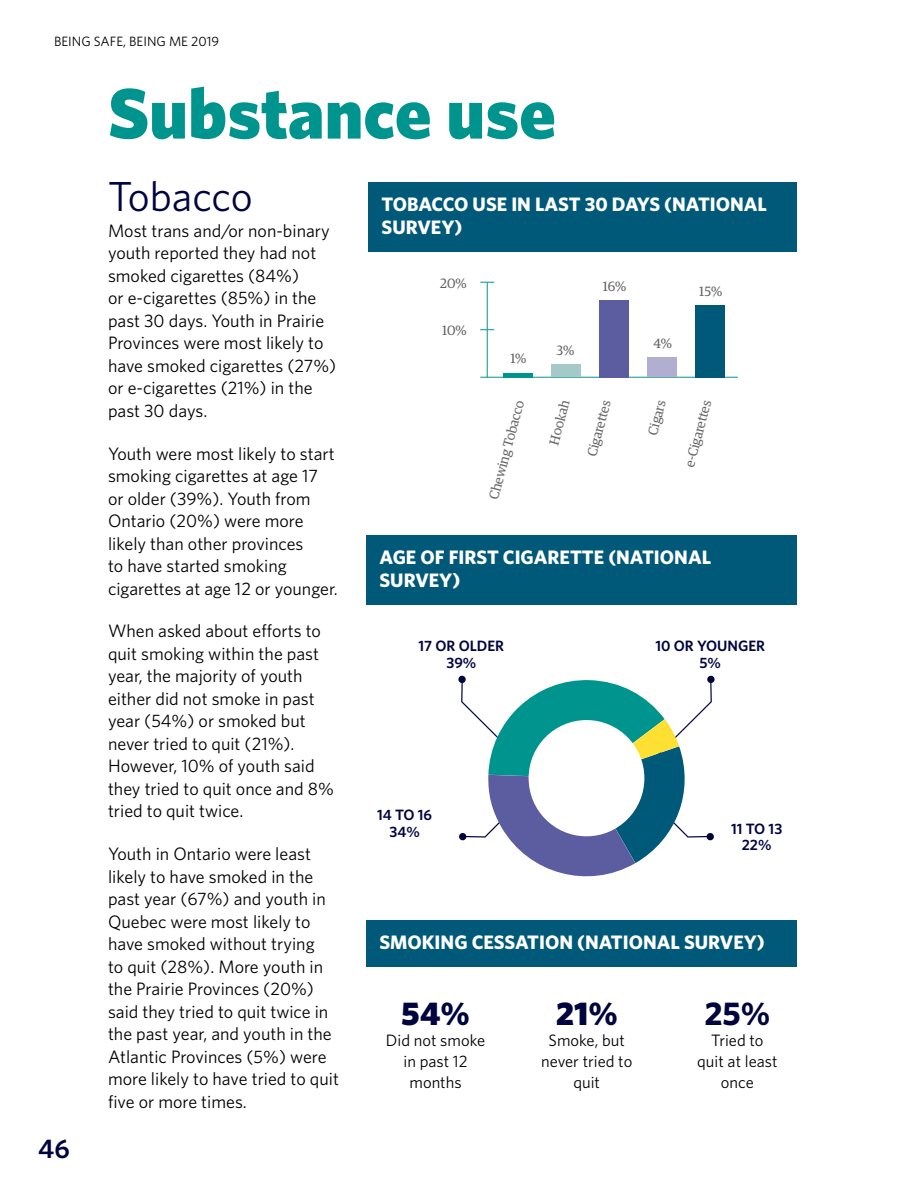
<style>
.page{position:relative;width:918px;height:1188px;background:#fff}
.page>*{position:absolute;margin:0;border:0;box-sizing:border-box;transform-origin:0 0}
.t1{font:900 72px "Whitney";color:#00948f}
.t2{font:42px "Whitney";letter-spacing:-.005em;color:#00053e}
.t3{font:900 33px "Whitney";color:#00053e}
.t4{font:700 33px "Whitney";color:#00053e}
.t5{font:600 27px "Whitney";color:#00053e}
.t6{font:700 19.5px/23.4px "Whitney";color:#fff}
.t7{font:18px/22.5px "Whitney";color:#000}
.t8{font:16.5px/21px "Whitney";color:#000;text-align:center}
.t9{font:600 15px/16.5px "Whitney";color:#00053e;text-align:center}
.t10{font:13.5px "Guardian Egyp";color:#636466}
.t11{font:13.5px "Whitney";color:#000}
</style>
<div class="page">
<div style="left:368px;top:182px;width:428px;height:70px;background:#005978"></div>
<svg style="left:458px;top:675px;width:257px;height:202px"></svg>
<div style="left:529px;top:720px;width:115px;height:116px;background:#fff;border-radius:50%"></div>
<div style="left:366px;top:535px;width:430px;height:70px;background:#005978"></div>
<div style="left:366px;top:920px;width:430px;height:47px;background:#005978"></div>
<hr style="left:487px;top:283px;width:1px;height:95px;background:#00948f">
<svg style="left:480px;top:282px;width:14px;height:1px"></svg>
<svg style="left:480px;top:329px;width:14px;height:1px"></svg>
<hr style="left:480px;top:377px;width:258px;height:1px;background:#00948f">
<hr style="left:503px;top:373px;width:29px;height:4px;background:#00948f">
<div style="left:648px;top:358px;width:29px;height:19px;background:#b1aed1"></div>
<div style="left:551px;top:365px;width:29px;height:12px;background:#a4c9c8"></div>
<div style="left:696px;top:305px;width:29px;height:72px;background:#005978"></div>
<div style="left:599px;top:300px;width:29px;height:77px;background:#5b5da0"></div>
<p class="t11" style="left:54px;top:32px;width:167px">BEING SAFE, BEING ME 2019</p>
<h1 class="t1" style="left:108px;top:65px;width:449px">Substance use</h1>
<h3 class="t5" style="left:38px;top:1131px;width:33px">46</h3>
<h2 class="t2" style="left:108px;top:169px;width:146px">Tobacco</h2>
<p class="t7" style="left:108px;top:219px;width:230px">Most trans and/or non-binary youth reported they had not smoked cigarettes (84%)<br>or e-cigarettes (85%) in the past 30 days. Youth in Prairie<br>Provinces were most likely to have smoked cigarettes (27%) or e-cigarettes (21%) in the past 30 days.</p>
<p class="t7" style="left:108px;top:442px;width:231px">Youth were most likely to start smoking cigarettes at age 17 or older (39%). Youth from<br>Ontario (20%) were more likely than other provinces<br>to have started smoking cigarettes at age 12 or younger.</p>
<p class="t7" style="left:108px;top:619px;width:227px">When asked about efforts to quit smoking within the past year, the majority of youth either did not smoke in past year (54%) or smoked but never tried to quit (21%).<br>However, 10% of youth said they tried to quit once and 8% tried to quit twice.</p>
<p class="t7" style="left:108px;top:842px;width:232px">Youth in Ontario were least likely to have smoked in the past year (67%) and youth in<br>Quebec were most likely to have smoked without trying<br>to quit (28%). More youth in the Prairie Provinces (20%) said they tried to quit twice in the past year, and youth in the<br>Atlantic Provinces (5%) were more likely to have tried to quit five or more times.</p>
<p class="t6" style="left:382px;top:192px;width:387px">TOBACCO USE IN LAST 30 DAYS (NATIONAL<br>SURVEY)</p>
<p class="t10" style="left:440px;top:274px;width:28px">20%</p>
<p class="t10" style="left:442px;top:321px;width:26px">10%</p>
<p class="t10" style="left:510px;top:349px;width:18px">1%</p>
<p class="t10" style="left:556px;top:341px;width:19px">3%</p>
<p class="t10" style="left:603px;top:277px;width:25px">16%</p>
<p class="t10" style="left:653px;top:334px;width:20px">4%</p>
<p class="t10" style="left:699px;top:282px;width:25px">15%</p>
<p class="t10" style="left:484px;top:497px;width:103px;rotate:-75deg">Chewing Tobacco</p>
<p class="t10" style="left:545px;top:442px;width:47px;rotate:-75deg">Hookah</p>
<p class="t10" style="left:643px;top:432px;width:37px;rotate:-75deg">Cigars</p>
<p class="t10" style="left:583px;top:454px;width:59px;rotate:-75deg">Cigarettes</p>
<p class="t10" style="left:680px;top:464px;width:70px;rotate:-75deg">e-Cigarettes</p>
<p class="t6" style="left:380px;top:545px;width:333px">AGE OF FIRST CIGARETTE (NATIONAL<br>SURVEY)</p>
<p class="t9" style="left:419px;top:637px;width:87px">17 OR OLDER<br>39%</p>
<p class="t9" style="left:655px;top:637px;width:111px">10 OR YOUNGER<br>5%</p>
<p class="t9" style="left:377px;top:806px;width:57px">14 TO 16<br>34%</p>
<p class="t9" style="left:731px;top:820px;width:53px">11 TO 13<br>22%</p>
<p class="t6" style="left:380px;top:930px;width:387px">SMOKING CESSATION (NATIONAL SURVEY)</p>
<h3 class="t3" style="left:401px;top:991px;width:70px">54%</h3>
<p class="t8" style="left:386px;top:1029px;width:101px">Did not smoke in past 12 months</p>
<h3 class="t3" style="left:556px;top:991px;width:64px">21%</h3>
<p class="t8" style="left:541px;top:1029px;width:93px">Smoke, but never tried to quit</p>
<h3 class="t4" style="left:704px;top:991px;width:68px">25%</h3>
<p class="t8" style="left:697px;top:1029px;width:82px">Tried to quit at least once</p>
</div>
